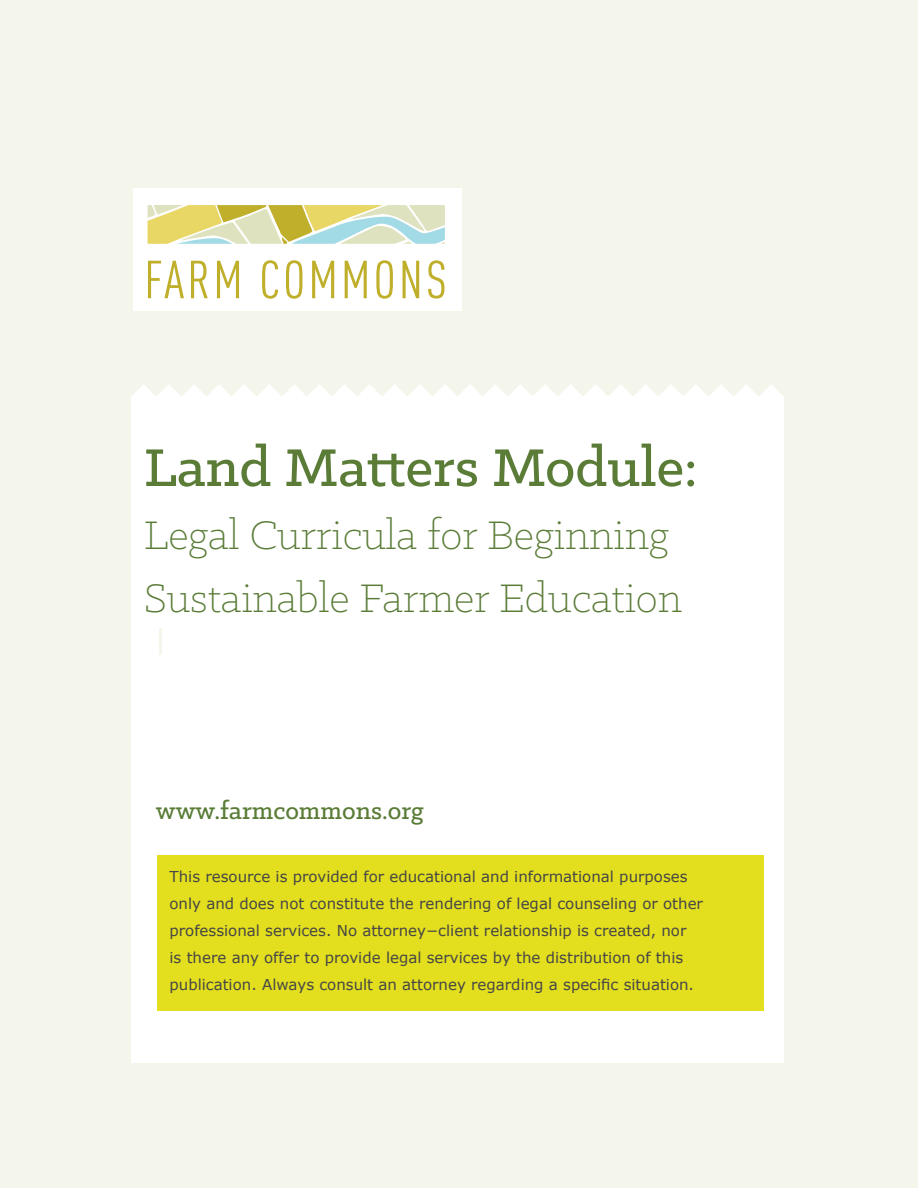
<style>
.page{position:relative;width:918px;height:1188px;background:#f4f5eb}
.page>*{position:absolute;margin:0;border:0;box-sizing:border-box;transform-origin:0 0}
.t1{font:500 60px "Klinic Slab";color:#5a7c37}
.t2{font:300 45px/63px "Klinic Slab";color:#5a7c37}
.t3{font:500 27px "Klinic Slab";color:#5a7c37}
.t4{font:15px/27px "Verdana";color:#454646}
</style>
<div class="page">
<div style="left:133px;top:188px;width:329px;height:122px;background:#fff"></div>
<svg style="left:148px;top:261px;width:36px;height:37px"></svg>
<svg style="left:191px;top:261px;width:17px;height:37px"></svg>
<svg style="left:217px;top:261px;width:22px;height:37px"></svg>
<svg style="left:262px;top:260px;width:16px;height:39px"></svg>
<svg style="left:286px;top:260px;width:16px;height:39px"></svg>
<svg style="left:312px;top:261px;width:22px;height:37px"></svg>
<svg style="left:345px;top:261px;width:22px;height:37px"></svg>
<svg style="left:376px;top:260px;width:17px;height:39px"></svg>
<svg style="left:403px;top:261px;width:16px;height:37px"></svg>
<svg style="left:428px;top:260px;width:16px;height:39px"></svg>
<svg style="left:148px;top:205px;width:297px;height:39px;background:#d7daa2"></svg>
<div style="left:131px;top:397px;width:653px;height:666px;background:#fff"></div>
<svg style="left:131px;top:384px;width:653px;height:13px"></svg>
<hr style="left:159px;top:628px;width:3px;height:27px;background:#f4f5eb">
<div style="left:158px;top:855px;width:606px;height:156px;background:#e3de1e"></div>
<h1 class="t1" style="left:144px;top:429px;width:555px">Land Matters Module:</h1>
<h2 class="t2" style="left:144px;top:502px;width:540px">Legal Curricula for Beginning<br>Sustainable Farmer Education</h2>
<h3 class="t3" style="left:156px;top:793px;width:269px">www.farmcommons.org</h3>
<p class="t4" style="left:170px;top:863px;width:535px">This resource is provided for educational and informational purposes only and does not constitute the rendering of legal counseling or other professional services. No attorney−client relationship is created, nor<br>is there any offer to provide legal services by the distribution of this publication. Always consult an attorney regarding a specific situation.</p>
</div>
